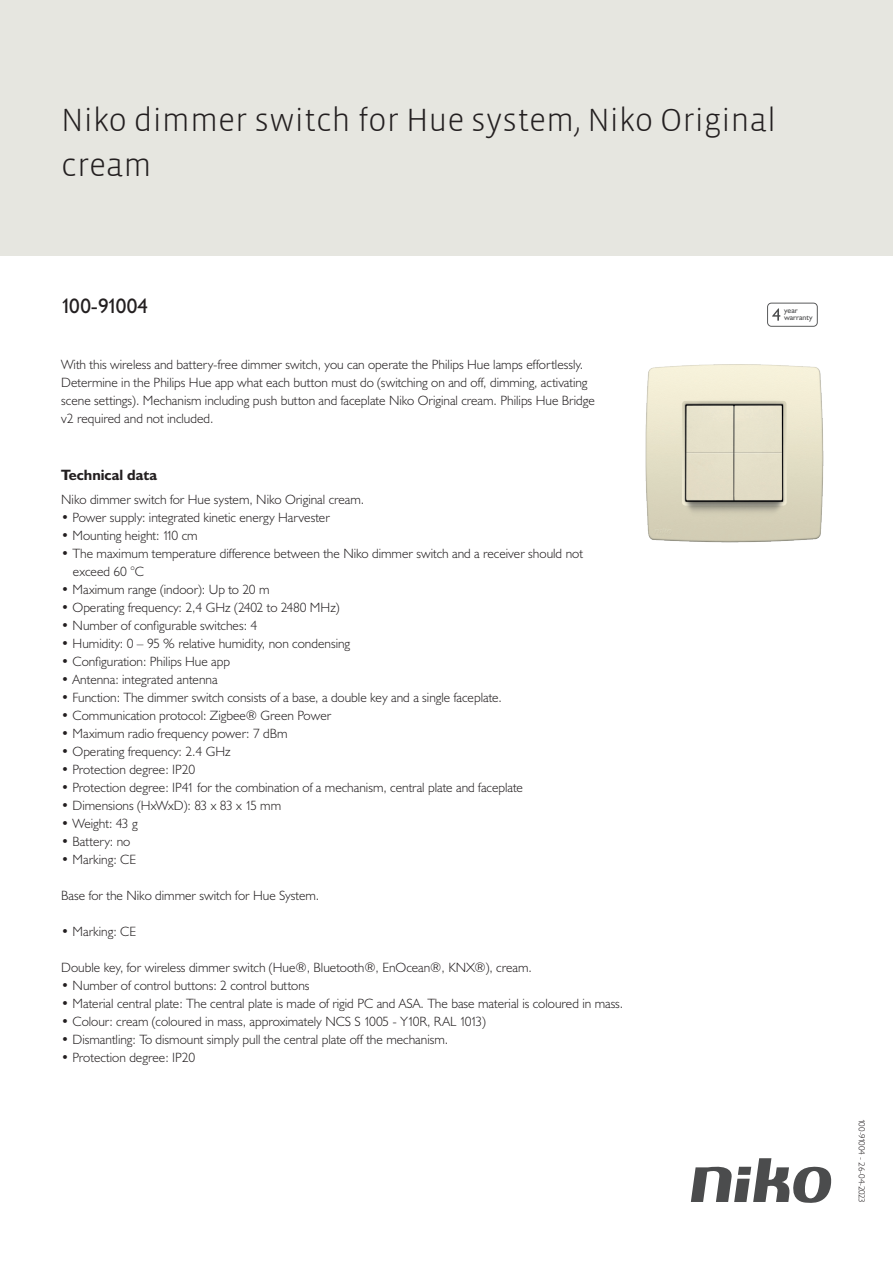
<style>
.page{position:relative;width:893px;height:1263px;background:#fff}
.page>*{position:absolute;margin:0;border:0;box-sizing:border-box;transform-origin:0 0}
.Title_datasheets{font:300 33px/45px "Vista Sans";color:#231f20}
.Article_number{font:21px "Humanist 521 BT";letter-spacing:-.02em;color:#231f20}
.Titles_parts{font:700 15px "Humanist 521 BT";color:#231f20}
.USP_Bullets{font:300 13.5px/18px "Humanist 521 BT";color:#231f20}
.Platte_tekst_CAB{font:300 13.5px/18px "Humanist 521 BT";color:#231f20}
.Revision{font:300 9px "Humanist 521 BT";letter-spacing:-.03em;color:#231f20}
.t1{font:7.8px/7.8px "Humanist 521 BT";color:#4b4c4d}
</style>
<div class="page">
<svg style="left:691px;top:1158px;width:141px;height:45px"></svg>
<div style="left:0;top:0;width:893px;height:255px;background:#e6e6e0"></div>
<svg style="left:767px;top:303px;width:51px;height:24px"></svg>
<img style="left:645px;top:364px;width:179px;height:179px">
<p class="Title_datasheets" style="left:61px;top:98px;width:716px">Niko dimmer switch for Hue system, Niko Original cream</p>
<p class="Article_number" style="left:61px;top:293px;width:88px">100-91004</p>
<p class="Platte_tekst_CAB" style="left:61px;top:355px;width:535px">With this wireless and battery-free dimmer switch, you can operate the Philips Hue lamps effortlessly.<br>Determine in the Philips Hue app what each button must do (switching on and off, dimming, activating scene settings). Mechanism including push button and faceplate Niko Original cream. Philips Hue Bridge v2 required and not included.</p>
<p class="Titles_parts" style="left:61px;top:465px;width:98px">Technical data</p>
<p class="Platte_tekst_CAB" style="left:61px;top:490px;width:305px">Niko dimmer switch for Hue system, Niko Original cream.</p>
<p class="USP_Bullets" style="left:61px;top:508px;width:270px">• Power supply: integrated kinetic energy Harvester</p>
<p class="USP_Bullets" style="left:61px;top:526px;width:138px">• Mounting height: 110 cm</p>
<p class="USP_Bullets" style="left:73px;top:544px;width:511px;text-indent:-12px">• The maximum temperature difference between the Niko dimmer switch and a receiver should not exceed 60 °C</p>
<p class="USP_Bullets" style="left:61px;top:580px;width:210px">• Maximum range (indoor): Up to 20 m</p>
<p class="USP_Bullets" style="left:61px;top:598px;width:280px">• Operating frequency: 2,4 GHz (2402 to 2480 MHz)</p>
<p class="USP_Bullets" style="left:61px;top:616px;width:198px">• Number of configurable switches: 4</p>
<p class="USP_Bullets" style="left:61px;top:634px;width:291px">• Humidity: 0 – 95 % relative humidity, non condensing</p>
<p class="USP_Bullets" style="left:61px;top:652px;width:170px">• Configuration: Philips Hue app</p>
<p class="USP_Bullets" style="left:61px;top:670px;width:158px">• Antenna: integrated antenna</p>
<p class="USP_Bullets" style="left:61px;top:688px;width:442px">• Function: The dimmer switch consists of a base, a double key and a single faceplate.</p>
<p class="USP_Bullets" style="left:61px;top:706px;width:272px">• Communication protocol: Zigbee® Green Power</p>
<p class="USP_Bullets" style="left:61px;top:724px;width:228px">• Maximum radio frequency power: 7 dBm</p>
<p class="USP_Bullets" style="left:61px;top:742px;width:171px">• Operating frequency: 2.4 GHz</p>
<p class="USP_Bullets" style="left:61px;top:760px;width:135px">• Protection degree: IP20</p>
<p class="USP_Bullets" style="left:61px;top:778px;width:463px">• Protection degree: IP41 for the combination of a mechanism, central plate and faceplate</p>
<p class="USP_Bullets" style="left:61px;top:796px;width:221px">• Dimensions (HxWxD): 83 x 83 x 15 mm</p>
<p class="USP_Bullets" style="left:61px;top:814px;width:78px">• Weight: 43 g</p>
<p class="USP_Bullets" style="left:61px;top:832px;width:71px">• Battery: no</p>
<p class="USP_Bullets" style="left:61px;top:850px;width:76px">• Marking: CE</p>
<p class="USP_Bullets" style="left:61px;top:886px;width:260px">Base for the Niko dimmer switch for Hue System.</p>
<p class="USP_Bullets" style="left:61px;top:922px;width:76px">• Marking: CE</p>
<p class="USP_Bullets" style="left:61px;top:958px;width:472px">Double key, for wireless dimmer switch (Hue®, Bluetooth®, EnOcean®, KNX®), cream.</p>
<p class="USP_Bullets" style="left:61px;top:976px;width:250px">• Number of control buttons: 2 control buttons</p>
<p class="USP_Bullets" style="left:61px;top:994px;width:564px">• Material central plate: The central plate is made of rigid PC and ASA. The base material is coloured in mass.</p>
<p class="USP_Bullets" style="left:61px;top:1012px;width:426px">• Colour: cream (coloured in mass, approximately NCS S 1005 - Y10R, RAL 1013)</p>
<p class="USP_Bullets" style="left:61px;top:1030px;width:389px">• Dismantling: To dismount simply pull the central plate off the mechanism.</p>
<p class="USP_Bullets" style="left:61px;top:1048px;width:135px">• Protection degree: IP20</p>
<p class="t1" style="left:784px;top:306px;width:30px">year warranty</p>
<p class="Revision" style="left:868px;top:1119px;width:85px;rotate:90deg">100-91004 - 26-04-2023</p>
</div>
